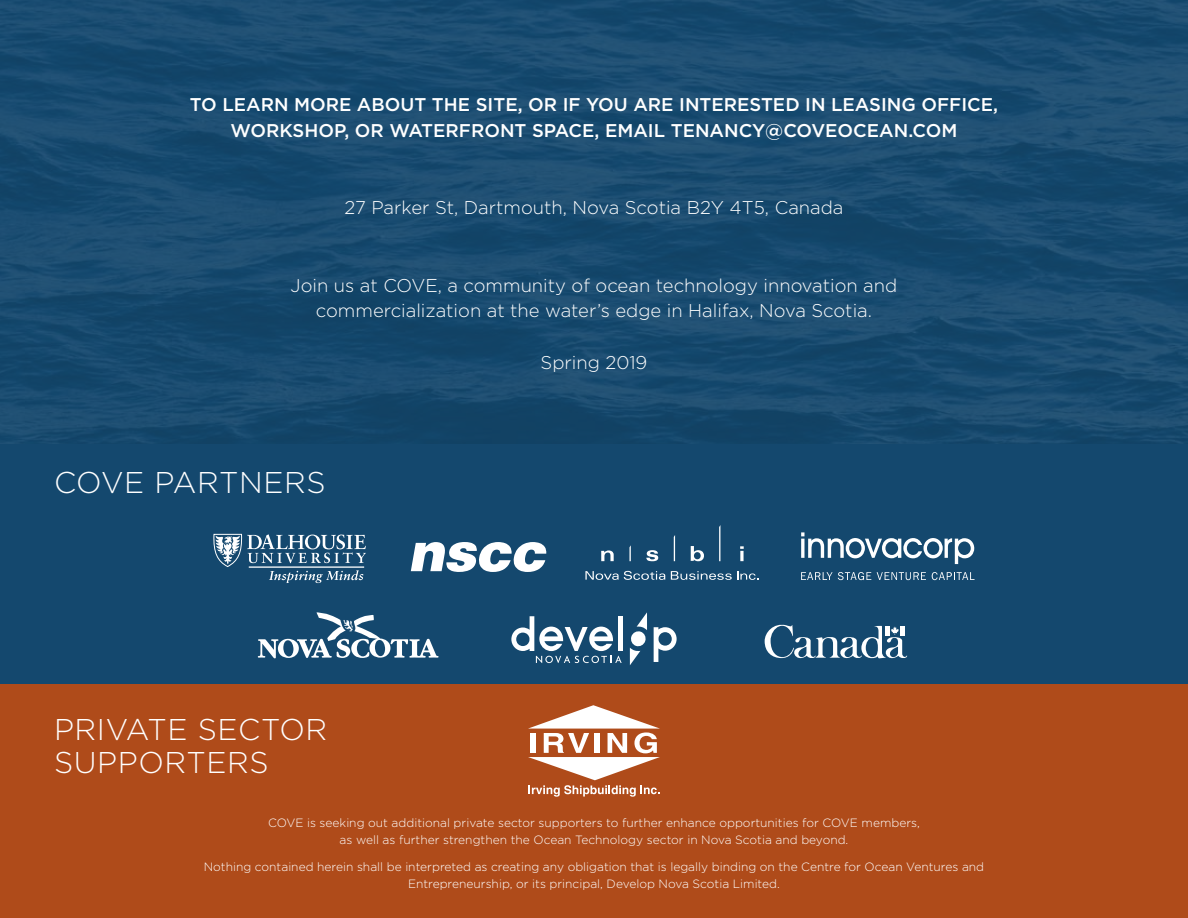
<style>
.page{position:relative;width:1188px;height:918px;background:#fff}
.page>*{position:absolute;margin:0;border:0;box-sizing:border-box;transform-origin:0 0}
.t1{font:300 30px/33px "Gotham";letter-spacing:.02em;color:#fff}
.t2{font:300 18.45px/25.8px "Gotham";color:#fff;text-align:center}
.t3{font:500 18.45px/25.8px "Gotham";color:#fff;text-align:center}
.t4{font:300 12px/16.5px "Gotham";color:#fff;text-align:center}
</style>
<div class="page">
<div style="left:0;top:0;width:1188px;height:446px;background:#14486e"></div>
<div style="left:0;top:445px;width:1188px;height:247px;background:#14486e"></div>
<div style="left:0;top:684px;width:1188px;height:234px;background:#af4b1a"></div>
<svg style="left:528px;top:705px;width:132px;height:92px"></svg>
<svg style="left:213px;top:533px;width:153px;height:50px"></svg>
<svg style="left:411px;top:542px;width:135px;height:30px"></svg>
<svg style="left:585px;top:571px;width:80px;height:9px"></svg>
<svg style="left:671px;top:571px;width:88px;height:9px"></svg>
<svg style="left:629px;top:545px;width:2px;height:16px"></svg>
<svg style="left:674px;top:535px;width:1px;height:26px"></svg>
<svg style="left:719px;top:526px;width:1px;height:35px"></svg>
<svg style="left:646px;top:550px;width:12px;height:11px"></svg>
<svg style="left:691px;top:546px;width:13px;height:15px"></svg>
<svg style="left:601px;top:550px;width:13px;height:11px"></svg>
<svg style="left:740px;top:551px;width:4px;height:10px"></svg>
<svg style="left:740px;top:546px;width:4px;height:3px"></svg>
<svg style="left:801px;top:532px;width:173px;height:32px"></svg>
<svg style="left:801px;top:572px;width:70px;height:8px"></svg>
<svg style="left:877px;top:572px;width:49px;height:8px"></svg>
<svg style="left:932px;top:572px;width:43px;height:8px"></svg>
<svg style="left:765px;top:624px;width:142px;height:35px"></svg>
<svg style="left:258px;top:612px;width:181px;height:46px"></svg>
<div style="left:618px;top:616px;width:5px;height:35px;background:#fff"></div>
<svg style="left:654px;top:627px;width:23px;height:35px"></svg>
<svg style="left:511px;top:616px;width:111px;height:47px"></svg>
<svg style="left:630px;top:612px;width:17px;height:53px"></svg>
<h2 class="t3" style="left:190px;top:91px;width:810px">TO LEARN MORE ABOUT THE SITE, OR IF YOU ARE INTERESTED IN LEASING OFFICE,<br>WORKSHOP, OR WATERFRONT SPACE, EMAIL TENANCY@COVEOCEAN.COM</h2>
<h2 class="t2" style="left:344px;top:195px;width:501px">27 Parker St, Dartmouth, Nova Scotia B2Y 4T5, Canada</h2>
<h2 class="t2" style="left:291px;top:272px;width:608px">Join us at COVE, a community of ocean technology innovation and commercialization at the water’s edge in Halifax, Nova Scotia.</h2>
<h2 class="t2" style="left:541px;top:349px;width:108px">Spring 2019</h2>
<h1 class="t1" style="left:54px;top:466px;width:273px">COVE PARTNERS</h1>
<h1 class="t1" style="left:54px;top:712px;width:275px">PRIVATE SECTOR<br>SUPPORTERS</h1>
<p class="t4" style="left:268px;top:815px;width:653px">COVE is seeking out additional private sector supporters to further enhance opportunities for COVE members, as well as further strengthen the Ocean Technology sector in Nova Scotia and beyond.</p>
<p class="t4" style="left:204px;top:859px;width:782px">Nothing contained herein shall be interpreted as creating any obligation that is legally binding on the Centre for Ocean Ventures and<br>Entrepreneurship, or its principal, Develop Nova Scotia Limited.</p>
</div>
